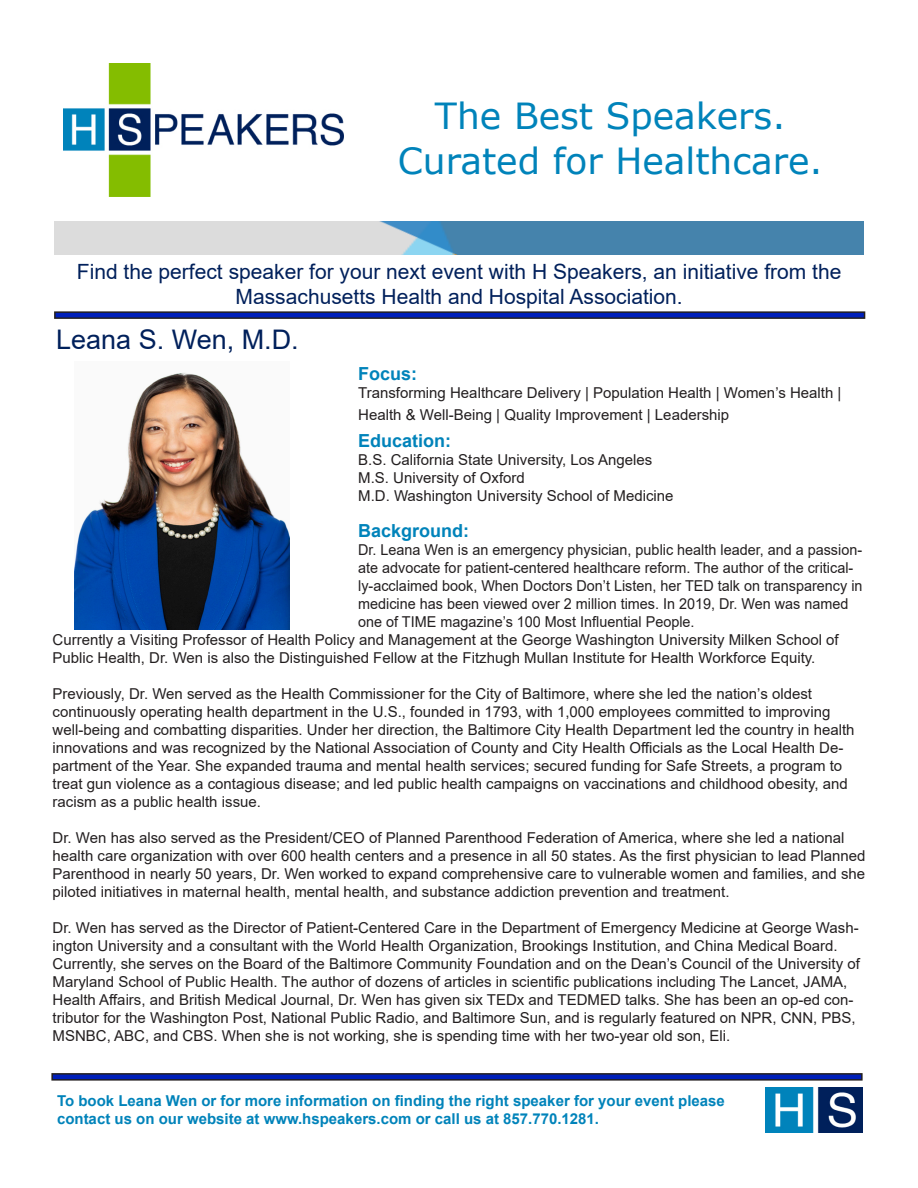
<style>
.page{position:relative;width:918px;height:1188px;background:#fff}
.page>*{position:absolute;margin:0;border:0;box-sizing:border-box;transform-origin:0 0}
.t1{font:36px "Verdana";color:#0083ba}
.t2{font:27px "Arial";color:#00205b}
.t3{font:21px/25.2px "Arial";color:#00205b;text-align:center}
.t4{font:700 18px "Arial";color:#0083ba}
.t5{font:15px/18px "Arial";color:#231f20}
.t6{font:15px/18px "Arial";color:#231f20;scale:.96 1}
.t7{font:700 15px "Arial";color:#0083ba}
</style>
<div class="page">
<img style="left:54px;top:221px;width:810px;height:33px">
<img style="left:63px;top:63px;width:281px;height:133px">
<div style="left:52px;top:1074px;width:810px;height:6px;background:#001fba"></div>
<div style="left:51px;top:1073px;width:812px;height:8px;border:2px solid #231f20"></div>
<div style="left:55px;top:312px;width:810px;height:6px;background:#001fba"></div>
<div style="left:54px;top:311px;width:811px;height:8px;border:2px solid #231f20"></div>
<img style="left:766px;top:1087px;width:97px;height:45px">
<img style="left:74px;top:372px;width:216px;height:258px">
<p class="t1" style="left:435px;top:91px;width:352px">The Best Speakers.</p>
<p class="t1" style="left:398px;top:136px;width:426px">Curated for Healthcare.</p>
<p class="t3" style="left:77px;top:259px;width:766px">Find the perfect speaker for your next event with H Speakers, an initiative from the<br>Massachusetts Health and Hospital Association.</p>
<p class="t2" style="left:56px;top:320px;width:244px">Leana S. Wen, M.D.</p>
<p class="t4" style="left:358px;top:361px;width:61px">Focus:</p>
<p class="t5" style="left:358px;top:382px;width:485px;line-height:21.6px">Transforming Healthcare Delivery | Population Health | Women’s Health |<br>Health &amp; Well-Being | Quality Improvement | Leadership</p>
<p class="t4" style="left:358px;top:428px;width:95px">Education:</p>
<p class="t5" style="left:358px;top:451px;width:296px">B.S. California State University, Los Angeles<br>M.S. University of Oxford</p>
<p class="t5" style="left:358px;top:487px;width:317px">M.D. Washington University School of Medicine</p>
<p class="t4" style="left:358px;top:518px;width:113px">Background:</p>
<p class="t6" style="left:358px;top:540px;width:527px">Dr. Leana Wen is an emergency physician, public health leader, and a passion&shy;ate advocate for patient-centered healthcare reform. The author of the critical&shy;ly-acclaimed book, When Doctors Don’t Listen, her TED talk on transparency in medicine has been viewed over 2 million times. In 2019, Dr. Wen was named one of TIME magazine’s 100 Most Influential People.</p>
<p class="t5" style="left:53px;top:631px;width:788px">Currently a Visiting Professor of Health Policy and Management at the George Washington University Milken School of<br>Public Health, Dr. Wen is also the Distinguished Fellow at the Fitzhugh Mullan Institute for Health Workforce Equity.</p>
<p class="t5" style="left:53px;top:685px;width:761px">Previously, Dr. Wen served as the Health Commissioner for the City of Baltimore, where she led the nation’s oldest</p>
<p class="t5" style="left:53px;top:703px;width:803px">continuously operating health department in the U.S., founded in 1793, with 1,000 employees committed to improving well-being and combatting disparities. Under her direction, the Baltimore City Health Department led the country in health</p>
<p class="t5" style="left:53px;top:739px;width:797px">innovations and was recognized by the National Association of County and City Health Officials as the Local Health De&shy;partment of the Year. She expanded trauma and mental health services; secured funding for Safe Streets, a program to treat gun violence as a contagious disease; and led public health campaigns on vaccinations and childhood obesity, and racism as a public health issue.</p>
<p class="t5" style="left:53px;top:829px;width:814px">Dr. Wen has also served as the President/CEO of Planned Parenthood Federation of America, where she led a national health care organization with over 600 health centers and a presence in all 50 states. As the first physician to lead Planned Parenthood in nearly 50 years, Dr. Wen worked to expand comprehensive care to vulnerable women and families, and she piloted initiatives in maternal health, mental health, and substance addiction prevention and treatment.</p>
<p class="t5" style="left:53px;top:919px;width:809px">Dr. Wen has served as the Director of Patient-Centered Care in the Department of Emergency Medicine at George Wash&shy;ington University and a consultant with the World Health Organization, Brookings Institution, and China Medical Board.<br>Currently, she serves on the Board of the Baltimore Community Foundation and on the Dean’s Council of the University of Maryland School of Public Health. The author of dozens of articles in scientific publications including The Lancet, JAMA, Health Affairs, and British Medical Journal, Dr. Wen has given six TEDx and TEDMED talks. She has been an op-ed con&shy;tributor for the Washington Post, National Public Radio, and Baltimore Sun, and is regularly featured on NPR, CNN, PBS, MSNBC, ABC, and CBS. When she is not working, she is spending time with her two-year old son, Eli.</p>
<p class="t7" style="left:57px;top:1090px;width:669px">To book Leana Wen or for more information on finding the right speaker for your event please</p>
<p class="t7" style="left:57px;top:1108px;width:544px">contact us on our website at www.hspeakers.com or call us at 857.770.1281.</p>
</div>
